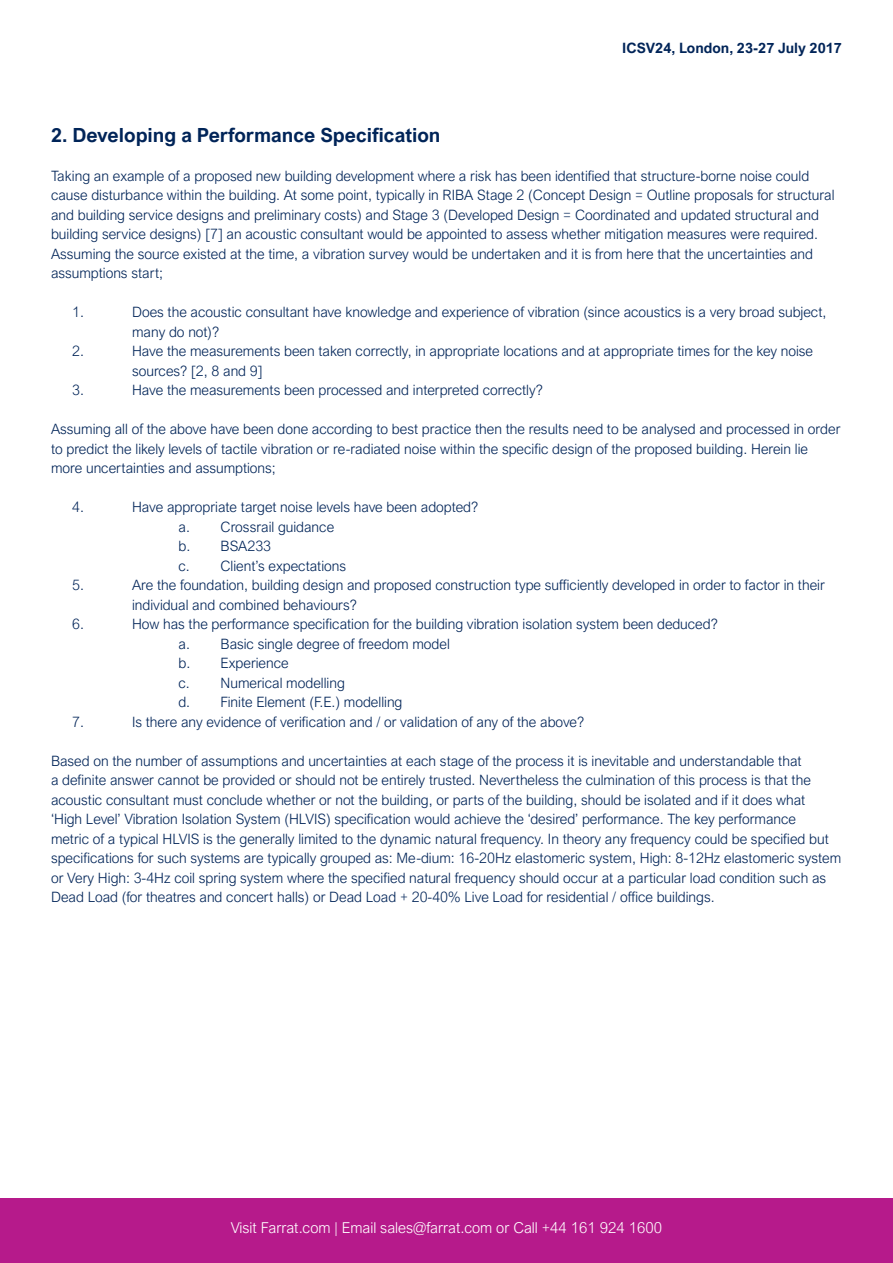
<style>
.page{position:relative;width:893px;height:1263px;background:#fff}
.page>*{position:absolute;margin:0;border:0;box-sizing:border-box;transform-origin:0 0}
.t1{font:700 19.5px "Arial Nova";color:#002458}
.t2{font:300 15px "Arial Nova";color:#fff}
.t3{font:300 14.25px/19.5px "Arial Nova";color:#002458}
.t4{font:700 14.25px "Arial Nova";color:#002458}
</style>
<div class="page">
<div style="left:0;top:1198px;width:893px;height:65px;background:#b61a8b"></div>
<p class="t4" style="left:622px;top:40px;width:221px">ICSV24, London, 23-27 July 2017</p>
<p class="t1" style="left:51px;top:123px;width:391px">2. Developing a Performance Specification</p>
<p class="t3" style="left:51px;top:166px;width:785px">Taking an example of a proposed new building development where a risk has been identified that structure-borne noise could cause disturbance within the building. At some point, typically in RIBA Stage 2 (Concept Design = Outline proposals for structural and building service designs and preliminary costs) and Stage 3 (Developed Design = Coordinated and updated structural and building service designs) [7] an acoustic consultant would be appointed to assess whether mitigation measures were required.<br>Assuming the source existed at the time, a vibration survey would be undertaken and it is from here that the uncertainties and assumptions start;</p>
<p class="t3" style="left:72px;top:302px;width:13px">1.</p>
<p class="t3" style="left:132px;top:302px;width:696px">Does the acoustic consultant have knowledge and experience of vibration (since acoustics is a very broad subject, many do not)?</p>
<p class="t3" style="left:72px;top:341px;width:13px">2.</p>
<p class="t3" style="left:132px;top:341px;width:683px">Have the measurements been taken correctly, in appropriate locations and at appropriate times for the key noise sources? [2, 8 and 9]</p>
<p class="t3" style="left:72px;top:380px;width:13px">3.</p>
<p class="t3" style="left:132px;top:380px;width:412px">Have the measurements been processed and interpreted correctly?</p>
<p class="t3" style="left:51px;top:419px;width:791px">Assuming all of the above have been done according to best practice then the results need to be analysed and processed in order to predict the likely levels of tactile vibration or re-radiated noise within the specific design of the proposed building. Herein lie more uncertainties and assumptions;</p>
<p class="t3" style="left:72px;top:497px;width:13px">4.</p>
<p class="t3" style="left:132px;top:497px;width:348px">Have appropriate target noise levels have been adopted?</p>
<p class="t3" style="left:179px;top:517px;width:157px">a. Crossrail guidance</p>
<p class="t3" style="left:179px;top:536px;width:94px">b. BSA233</p>
<p class="t3" style="left:179px;top:556px;width:169px">c. Client’s expectations</p>
<p class="t3" style="left:72px;top:575px;width:13px">5.</p>
<p class="t3" style="left:132px;top:575px;width:694px">Are the foundation, building design and proposed construction type sufficiently developed in order to factor in their individual and combined behaviours?</p>
<p class="t3" style="left:72px;top:614px;width:13px">6.</p>
<p class="t3" style="left:132px;top:614px;width:587px">How has the performance specification for the building vibration isolation system been deduced?</p>
<p class="t3" style="left:179px;top:634px;width:273px">a. Basic single degree of freedom model</p>
<p class="t3" style="left:179px;top:653px;width:112px">b. Experience</p>
<p class="t3" style="left:179px;top:673px;width:168px">c. Numerical modelling</p>
<p class="t3" style="left:179px;top:692px;width:225px">d. Finite Element (F.E.) modelling</p>
<p class="t3" style="left:72px;top:712px;width:13px">7.</p>
<p class="t3" style="left:132px;top:712px;width:454px">Is there any evidence of verification and / or validation of any of the above?</p>
<p class="t3" style="left:51px;top:751px;width:792px">Based on the number of assumptions and uncertainties at each stage of the process it is inevitable and understandable that<br>a definite answer cannot be provided or should not be entirely trusted. Nevertheless the culmination of this process is that the acoustic consultant must conclude whether or not the building, or parts of the building, should be isolated and if it does what<br>‘High Level’ Vibration Isolation System (HLVIS) specification would achieve the ‘desired’ performance. The key performance<br>metric of a typical HLVIS is the generally limited to the dynamic natural frequency. In theory any frequency could be specified but specifications for such systems are typically grouped as: Me-dium: 16-20Hz elastomeric system, High: 8-12Hz elastomeric system or Very High: 3-4Hz coil spring system where the specified natural frequency should occur at a particular load condition such as Dead Load (for theatres and concert halls) or Dead Load + 20-40% Live Load for residential / office buildings.</p>
<p class="t2" style="left:231px;top:1219px;width:433px">Visit Farrat.com | Email sales@farrat.com or Call +44 161 924 1600</p>
</div>
